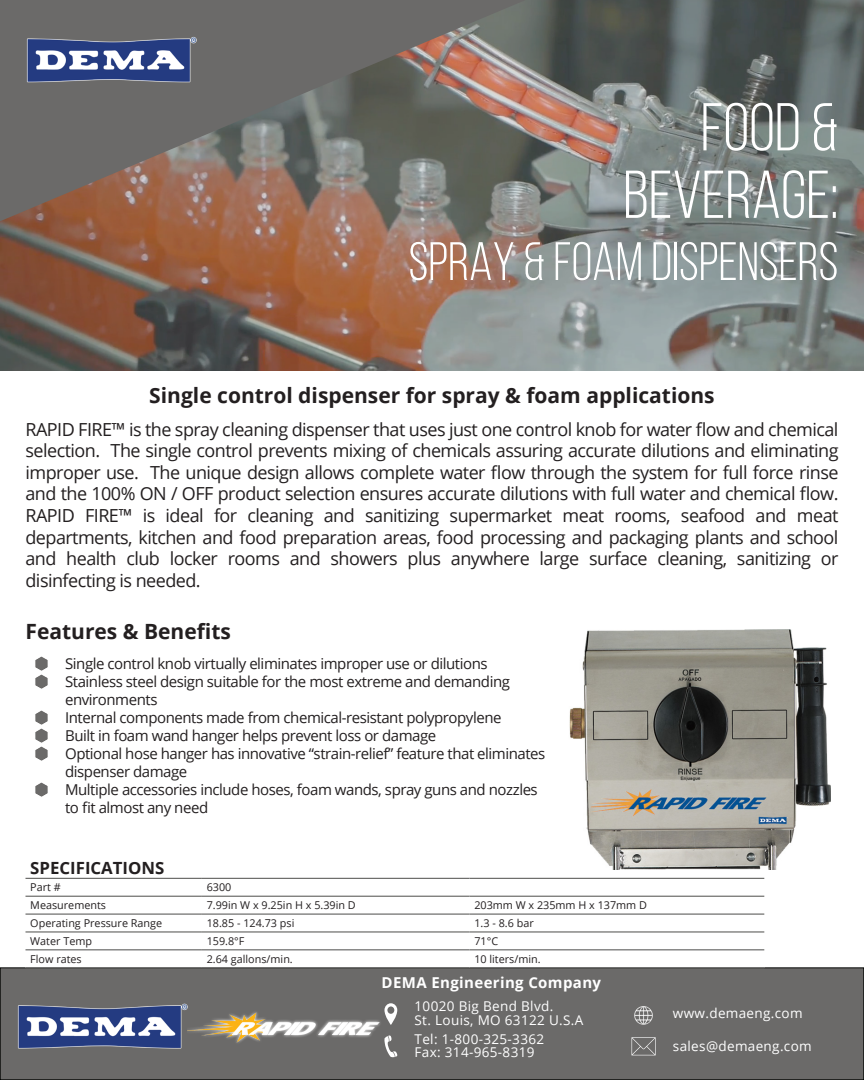
<style>
.page{position:relative;width:864px;height:1080px;background:#fff}
.page>*{position:absolute;margin:0;border:0;box-sizing:border-box;transform-origin:0 0}
.t1{font:67.5px "Bebas Neue";color:#fff}
.t2{font:54px "Bebas Neue";color:#fff}
.second_title{font:700 21px "Open Sans";color:#231f20}
.t3{font:18px/21.6px "Open Sans";letter-spacing:-.03em;color:#231f20;text-align:justify}
.t4{font:700 16.8px "Open Sans";color:#231f20}
.t5{font:15px/18px "Open Sans";letter-spacing:-.03em;color:#231f20}
.t6{font:700 15px "Open Sans";letter-spacing:.025em;color:#fff}
.t7{font:13.5px "Open Sans";letter-spacing:.025em;color:#fff}
.t8{font:10.8px "Open Sans";color:#231f20}
</style>
<div class="page">
<img style="left:569px;top:629px;width:262px;height:240px">
<svg style="left:0;top:0;width:864px;height:371px;background:#7e746c"></svg>
<svg style="left:0;top:0;width:526px;height:221px;background:#776e68"></svg>
<img style="left:26px;top:26px;width:172px;height:74px">
<img style="left:35px;top:656px;width:13px;height:33px">
<img style="left:35px;top:710px;width:13px;height:51px">
<img style="left:35px;top:782px;width:13px;height:15px">
<div style="left:0;top:968px;width:864px;height:112px;background:#6b6a69"></div>
<img style="left:634px;top:1006px;width:19px;height:19px">
<div style="left:0;top:968px;width:864px;height:112px;border:1px solid #040503"></div>
<img style="left:384px;top:1003px;width:13px;height:22px">
<svg style="left:384px;top:1035px;width:13px;height:22px"></svg>
<svg style="left:632px;top:1037px;width:24px;height:18px"></svg>
<img style="left:189px;top:1012px;width:191px;height:31px">
<img style="left:18px;top:1003px;width:171px;height:46px">
<svg style="left:26px;top:895px;width:738px;height:56px"></svg>
<hr style="left:26px;top:878px;width:176px;height:1px;background:#6a6a68">
<hr style="left:202px;top:878px;width:268px;height:1px;background:#6a6a68">
<hr style="left:470px;top:878px;width:294px;height:1px;background:#6a6a68">
<hr style="left:26px;top:896px;width:176px;height:1px;background:#6a6a68">
<hr style="left:202px;top:896px;width:268px;height:1px;background:#6a6a68">
<hr style="left:470px;top:896px;width:294px;height:1px;background:#6a6a68">
<hr style="left:26px;top:913px;width:176px;height:2px;background:#6a6a68">
<hr style="left:202px;top:913px;width:268px;height:2px;background:#6a6a68">
<hr style="left:470px;top:913px;width:294px;height:2px;background:#6a6a68">
<hr style="left:26px;top:931px;width:176px;height:2px;background:#6a6a68">
<hr style="left:202px;top:931px;width:268px;height:2px;background:#6a6a68">
<hr style="left:470px;top:931px;width:294px;height:2px;background:#6a6a68">
<hr style="left:26px;top:949px;width:176px;height:1px;background:#6a6a68">
<hr style="left:202px;top:949px;width:268px;height:1px;background:#6a6a68">
<hr style="left:470px;top:949px;width:294px;height:1px;background:#6a6a68">
<hr style="left:26px;top:967px;width:176px;height:1px;background:#6a6a68">
<hr style="left:202px;top:967px;width:268px;height:1px;background:#6a6a68">
<hr style="left:470px;top:967px;width:294px;height:1px;background:#6a6a68">
<p class="t1" style="left:701px;top:91px;width:139px">FOOD &amp;</p>
<p class="t1" style="left:623px;top:158px;width:217px">BEVERAGE:</p>
<p class="t2" style="left:408px;top:232px;width:432px">SPRAY &amp; FOAM DISPENSERS</p>
<p class="second_title" style="left:149px;top:381px;width:567px">Single control dispenser for spray &amp; foam applications</p>
<p class="t3" style="left:26px;top:418px;width:815px">RAPID FIRE™ is the spray cleaning dispenser that uses just one control knob for water flow and chemical selection. The single control prevents mixing of chemicals assuring accurate dilutions and eliminating improper use. The unique design allows complete water flow through the system for full force rinse and the 100% ON / OFF product selection ensures accurate dilutions with full water and chemical flow.</p>
<p class="t3" style="left:26px;top:504px;width:815px">RAPID FIRE™ is ideal for cleaning and sanitizing supermarket meat rooms, seafood and meat</p>
<p class="t3" style="left:26px;top:526px;width:815px">departments, kitchen and food preparation areas, food processing and packaging plants and school and health club locker rooms and showers plus anywhere large surface cleaning, sanitizing or</p>
<p class="t3" style="left:26px;top:569px;width:177px">disinfecting is needed.</p>
<p class="second_title" style="left:26px;top:617px;width:207px">Features &amp; Benefits</p>
<p class="t5" style="left:38px;top:654px;width:451px">• Single control knob virtually eliminates improper use or dilutions</p>
<p class="t5" style="left:65px;top:672px;width:446px;text-indent:-27px">• Stainless steel design suitable for the most extreme and demanding environments</p>
<p class="t5" style="left:38px;top:708px;width:465px">• Internal components made from chemical-resistant polypropylene</p>
<p class="t5" style="left:38px;top:726px;width:400px">• Built in foam wand hanger helps prevent loss or damage</p>
<p class="t5" style="left:65px;top:744px;width:482px;text-indent:-27px">• Optional hose hanger has innovative “strain-relief” feature that eliminates dispenser damage</p>
<p class="t5" style="left:65px;top:780px;width:474px;text-indent:-27px">• Multiple accessories include hoses, foam wands, spray guns and nozzles to fit almost any need</p>
<p class="t4" style="left:30px;top:856px;width:136px">SPECIFICATIONS</p>
<p class="t8" style="left:30px;top:880px;width:32px">Part #</p>
<p class="t8" style="left:207px;top:880px;width:26px">6300</p>
<p class="t8" style="left:30px;top:898px;width:77px">Measurements</p>
<p class="t8" style="left:207px;top:898px;width:151px">7.99in W x 9.25in H x 5.39in D</p>
<p class="t8" style="left:474px;top:898px;width:174px">203mm W x 235mm H x 137mm D</p>
<p class="t8" style="left:30px;top:916px;width:133px">Operating Pressure Range</p>
<p class="t8" style="left:207px;top:916px;width:89px">18.85 - 124.73 psi</p>
<p class="t8" style="left:474px;top:916px;width:61px">1.3 - 8.6 bar</p>
<p class="t8" style="left:30px;top:934px;width:63px">Water Temp</p>
<p class="t8" style="left:207px;top:934px;width:39px">159.8°F</p>
<p class="t8" style="left:474px;top:934px;width:25px">71°C</p>
<p class="t8" style="left:30px;top:952px;width:53px">Flow rates</p>
<p class="t8" style="left:207px;top:952px;width:88px">2.64 gallons/min.</p>
<p class="t8" style="left:474px;top:952px;width:68px">10 liters/min.</p>
<p class="t6" style="left:382px;top:972px;width:221px">DEMA Engineering Company</p>
<p class="t7" style="left:415px;top:997px;width:140px">10020 Big Bend Blvd.</p>
<p class="t7" style="left:415px;top:1010px;width:170px">St. Louis, MO 63122 U.S.A</p>
<p class="t7" style="left:415px;top:1029px;width:131px">Tel: 1-800-325-3362</p>
<p class="t7" style="left:415px;top:1043px;width:121px">Fax: 314-965-8319</p>
<p class="t7" style="left:673px;top:1004px;width:131px">www.demaeng.com</p>
<p class="t7" style="left:673px;top:1037px;width:140px">sales@demaeng.com</p>
</div>
